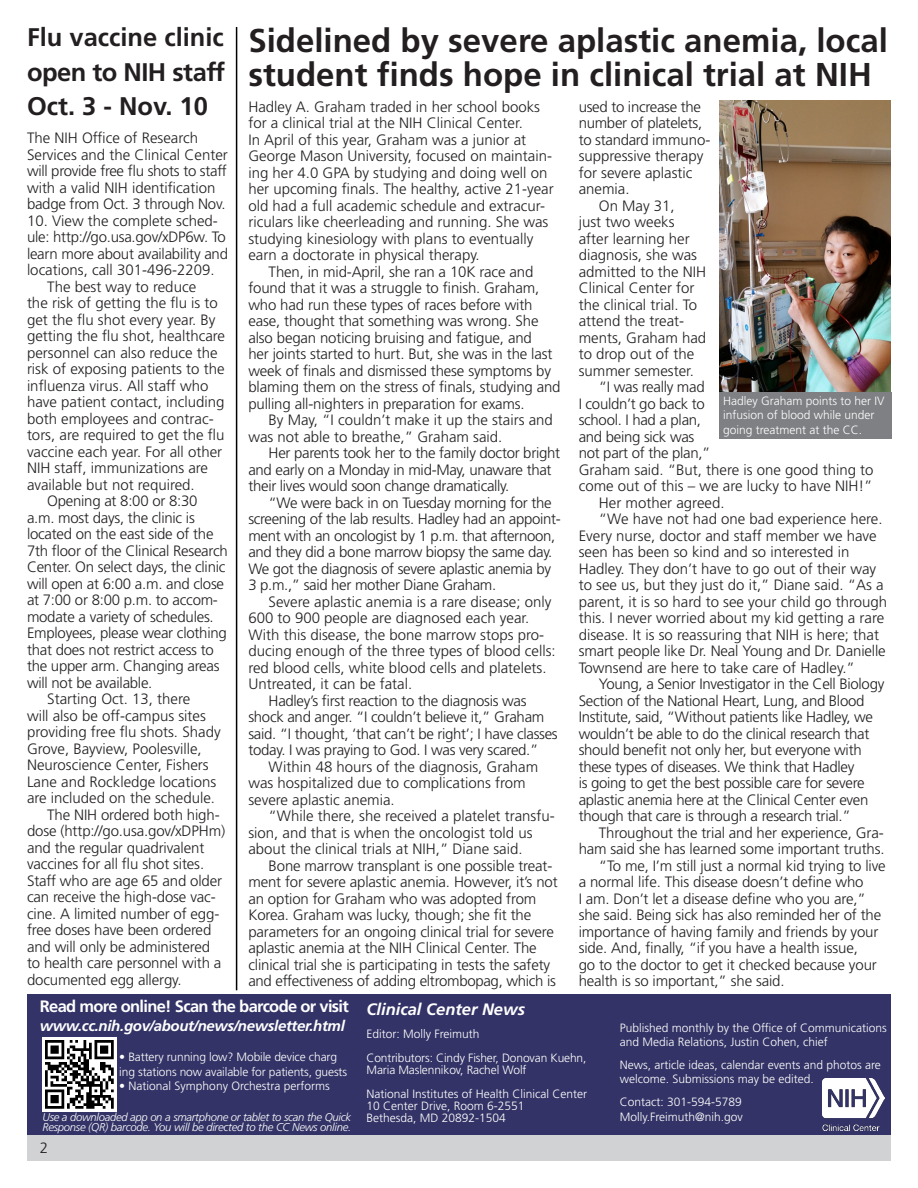
<style>
.page{position:relative;width:918px;height:1188px;background:#fff}
.page>*{position:absolute;margin:0;border:0;box-sizing:border-box;transform-origin:0 0}
.t1{font:700 33px/34.5px "Frutiger LT Std";color:#231f20}
.t2{font:700 25.5px/34.5px "Frutiger LT Std";color:#231f20;text-align:justify}
.t3{font:700 16.5px "Frutiger LT Std";letter-spacing:-.04em;color:#fff}
.t4{font:italic 700 16.5px "Frutiger LT Std";color:#fff}
.t5{font:300 15px/16.5px "Frutiger LT Std";letter-spacing:-.01em;color:#231f20}
.t6{font:italic 700 15px "Frutiger LT Std";letter-spacing:-.02em;color:#fff}
.t7{font:300 12px/14.4px "Frutiger LT Std";color:#fff}
.t8{font:italic 300 11.25px/10.5px "Frutiger LT Std";letter-spacing:-.025em;color:#fff}
</style>
<div class="page">
<div style="left:27px;top:1134px;width:864px;height:27px;background:#d1d2d4"></div>
<hr style="left:236px;top:27px;width:1px;height:963px;background:#000">
<img style="left:719px;top:100px;width:172px;height:292px">
<div style="left:719px;top:392px;width:173px;height:46px;background:#7e8083"></div>
<div style="left:27px;top:995px;width:864px;height:140px;background:#333367"></div>
<img style="left:823px;top:1079px;width:61px;height:51px">
<img style="left:42px;top:1038px;width:74px;height:74px">
<h2 class="t2" style="left:27px;top:20px;width:200px">Flu vaccine clinic open to NIH staff Oct. 3 - Nov. 10</h2>
<p class="t5" style="left:27px;top:130px;width:202px">The NIH Office of Research<br>Services and the Clinical Center will provide free flu shots to staff with a valid NIH identification badge from Oct. 3 through Nov.</p>
<p class="t5" style="left:27px;top:213px;width:203px">10. View the complete sched&shy;ule: http://go.usa.gov/xDP6w. To learn more about availability and locations, call 301-496-2209.</p>
<p class="t5" style="left:27px;top:279px;width:200px;text-indent:20px">The best way to reduce<br>the risk of getting the flu is to get the flu shot every year. By getting the flu shot, healthcare personnel can also reduce the risk of exposing patients to the influenza virus. All staff who have patient contact, including both employees and contrac&shy;tors, are required to get the flu vaccine each year. For all other<br>NIH staff, immunizations are available but not required.</p>
<p class="t5" style="left:47px;top:493px;width:152px">Opening at 8:00 or 8:30</p>
<p class="t5" style="left:27px;top:510px;width:202px">a.m. most days, the clinic is located on the east side of the<br>7th floor of the Clinical Research<br>Center. On select days, the clinic will open at 6:00 a.m. and close at 7:00 or 8:00 p.m. to accom&shy;modate a variety of schedules.<br>Employees, please wear clothing that does not restrict access to the upper arm. Changing areas will not be available.</p>
<p class="t5" style="left:27px;top:691px;width:195px;text-indent:20px">Starting Oct. 13, there<br>will also be off-campus sites providing free flu shots. Shady<br>Grove, Bayview, Poolesville,<br>Neuroscience Center, Fishers<br>Lane and Rockledge locations are included on the schedule.</p>
<p class="t5" style="left:27px;top:807px;width:200px;text-indent:20px">The NIH ordered both high&shy;dose (http://go.usa.gov/xDPHm) and the regular quadrivalent vaccines for all flu shot sites.<br>Staff who are age 65 and older can receive the high-dose vac&shy;cine. A limited number of egg&shy;free doses have been ordered and will only be administered to health care personnel with a documented egg allergy.</p>
<h1 class="t1" style="left:248px;top:23px;width:641px">Sidelined by severe aplastic anemia, local student finds hope in clinical trial at NIH</h1>
<p class="t5" style="left:248px;top:98px;width:307px">Hadley A. Graham traded in her school books for a clinical trial at the NIH Clinical Center.<br>In April of this year, Graham was a junior at George Mason University, focused on maintain&shy;ing her 4.0 GPA by studying and doing well on her upcoming finals. The healthy, active 21-year old had a full academic schedule and extracur&shy;riculars like cheerleading and running. She was studying kinesiology with plans to eventually earn a doctorate in physical therapy.</p>
<p class="t5" style="left:248px;top:263px;width:314px;text-indent:20px">Then, in mid-April, she ran a 10K race and found that it was a struggle to finish. Graham, who had run these types of races before with ease, thought that something was wrong. She also began noticing bruising and fatigue, and<br>her joints started to hurt. But, she was in the last week of finals and dismissed these symptoms by blaming them on the stress of finals, studying and pulling all-nighters in preparation for exams.</p>
<p class="t5" style="left:248px;top:412px;width:306px;text-indent:20px">By May, “I couldn’t make it up the stairs and was not able to breathe,” Graham said.</p>
<p class="t5" style="left:248px;top:445px;width:313px;text-indent:20px">Her parents took her to the family doctor bright and early on a Monday in mid-May, unaware that their lives would soon change dramatically.</p>
<p class="t5" style="left:248px;top:494px;width:314px;text-indent:20px">“We were back in on Tuesday morning for the screening of the lab results. Hadley had an appoint&shy;ment with an oncologist by 1 p.m. that afternoon, and they did a bone marrow biopsy the same day.<br>We got the diagnosis of severe aplastic anemia by 3 p.m.,” said her mother Diane Graham.</p>
<p class="t5" style="left:248px;top:593px;width:309px;text-indent:20px">Severe aplastic anemia is a rare disease; only 600 to 900 people are diagnosed each year.<br>With this disease, the bone marrow stops pro&shy;ducing enough of the three types of blood cells: red blood cells, white blood cells and platelets.<br>Untreated, it can be fatal.</p>
<p class="t5" style="left:248px;top:692px;width:311px;text-indent:20px">Hadley’s first reaction to the diagnosis was shock and anger. “I couldn’t believe it,” Graham said. “I thought, ‘that can’t be right’; I have classes today. I was praying to God. I was very scared.”</p>
<p class="t5" style="left:248px;top:758px;width:291px;text-indent:20px">Within 48 hours of the diagnosis, Graham was hospitalized due to complications from severe aplastic anemia.</p>
<p class="t5" style="left:248px;top:808px;width:308px;text-indent:20px">“While there, she received a platelet transfu&shy;sion, and that is when the oncologist told us about the clinical trials at NIH,” Diane said.</p>
<p class="t5" style="left:248px;top:857px;width:311px;text-indent:20px">Bone marrow transplant is one possible treat&shy;ment for severe aplastic anemia. However, it’s not an option for Graham who was adopted from Korea. Graham was lucky, though; she fit the parameters for an ongoing clinical trial for severe aplastic anemia at the NIH Clinical Center. The clinical trial she is participating in tests the safety and effectiveness of adding eltrombopag, which is</p>
<p class="t5" style="left:579px;top:98px;width:133px">used to increase the number of platelets, to standard immuno&shy;suppressive therapy for severe aplastic anemia.</p>
<p class="t5" style="left:579px;top:197px;width:129px;text-indent:20px">On May 31,<br>just two weeks after learning her diagnosis, she was admitted to the NIH<br>Clinical Center for the clinical trial. To attend the treat&shy;ments, Graham had to drop out of the summer semester.</p>
<p class="t5" style="left:579px;top:379px;width:296px;text-indent:20px">“I was really mad<br>I couldn’t go back to<br>school. I had a plan,<br>and being sick was<br>not part of the plan,”<br>Graham said. “But, there is one good thing to come out of this – we are lucky to have NIH!”</p>
<p class="t7" style="left:723px;top:394px;width:163px">Hadley Graham points to her IV infusion of blood while under going treatment at the CC.</p>
<p class="t5" style="left:599px;top:494px;width:127px">Her mother agreed.</p>
<p class="t5" style="left:579px;top:511px;width:310px;text-indent:20px">“We have not had one bad experience here.<br>Every nurse, doctor and staff member we have seen has been so kind and so interested in Hadley. They don’t have to go out of their way to see us, but they just do it,” Diane said. “As a parent, it is so hard to see your child go through this. I never worried about my kid getting a rare disease. It is so reassuring that NIH is here; that smart people like Dr. Neal Young and Dr. Danielle Townsend are here to take care of Hadley.”</p>
<p class="t5" style="left:579px;top:676px;width:307px;text-indent:20px">Young, a Senior Investigator in the Cell Biology Section of the National Heart, Lung, and Blood Institute, said, “Without patients like Hadley, we wouldn’t be able to do the clinical research that should benefit not only her, but everyone with these types of diseases. We think that Hadley<br>is going to get the best possible care for severe aplastic anemia here at the Clinical Center even though that care is through a research trial.”</p>
<p class="t5" style="left:579px;top:824px;width:307px;text-align:right">Throughout the trial and her experience, Gra&shy;ham said she has learned some important truths.</p>
<p class="t5" style="left:579px;top:857px;width:309px;text-indent:20px">“To me, I’m still just a normal kid trying to live a normal life. This disease doesn’t define who<br>I am. Don’t let a disease define who you are,” she said. Being sick has also reminded her of the importance of having family and friends by your side. And, finally, “if you have a health issue,<br>go to the doctor to get it checked because your health is so important,” she said.</p>
<p class="t7" style="left:620px;top:1020px;width:269px">Published monthly by the Office of Communications and Media Relations, Justin Cohen, chief</p>
<p class="t7" style="left:620px;top:1058px;width:263px">News, article ideas, calendar events and photos are welcome. Submissions may be edited.</p>
<p class="t7" style="left:620px;top:1095px;width:124px">Contact: 301-594-5789<br>Molly.Freimuth@nih.gov</p>
<p class="t3" style="left:40px;top:997px;width:311px">Read more online! Scan the barcode or visit</p>
<p class="t6" style="left:40px;top:1017px;width:307px">www.cc.nih.gov/about/news/newsletter.html</p>
<p class="t7" style="left:119px;top:1050px;width:229px">• Battery running low? Mobile device charg ing stations now available for patients, guests</p>
<p class="t7" style="left:119px;top:1079px;width:212px">• National Symphony Orchestra performs</p>
<p class="t8" style="left:42px;top:1112px;width:310px">Use a downloaded app on a smartphone or tablet to scan the Quick<br>Response (QR) barcode. You will be directed to the CC News online.</p>
<p class="t5" style="left:40px;top:1139px;width:10px">2</p>
<p class="t4" style="left:367px;top:1000px;width:160px">Clinical Center News</p>
<p class="t7" style="left:367px;top:1022px;width:222px;line-height:24px">Editor: Molly Freimuth<br>Contributors: Cindy Fisher, Donovan Kuehn,</p>
<p class="t7" style="left:367px;top:1058px;width:222px;line-height:24px">Maria Maslennikov, Rachel Wolf<br>National Institutes of Health Clinical Center</p>
<p class="t7" style="left:367px;top:1100px;width:160px;line-height:12px">10 Center Drive, Room 6-2551<br>Bethesda, MD 20892-1504</p>
</div>
